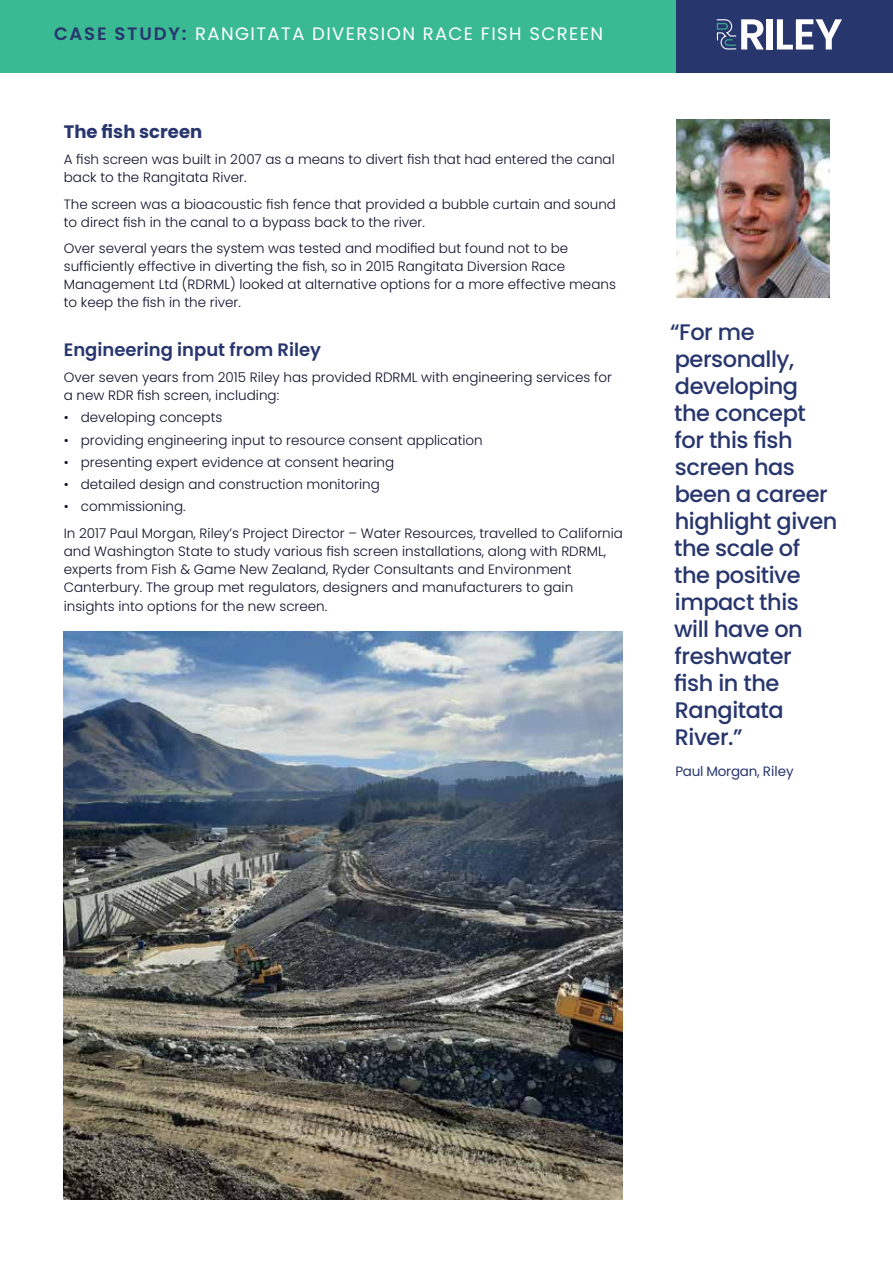
<style>
.page{position:relative;width:893px;height:1263px;background:#fff}
.page>*{position:absolute;margin:0;border:0;box-sizing:border-box;transform-origin:0 0}
.t1{font:500 22.5px/27px "Poppins";letter-spacing:-.02em;color:#28366e}
.t2{font:18px "Poppins";letter-spacing:.08em;color:#fff}
.t3{font:600 18px "Poppins";color:#28366e}
.t4{font:700 18px "Poppins";color:#28366e}
.t5{font:300 13.5px/18px "Poppins";color:#10102b}
.t6{font:13.5px "Poppins";letter-spacing:-.02em;color:#28366e}
.s1{font-weight:600;color:#28366e}
</style>
<div class="page">
<img style="left:64px;top:631px;width:559px;height:568px">
<div style="left:0;top:0;width:676px;height:72px;background:#3aba93"></div>
<div style="left:676px;top:0;width:217px;height:72px;background:#28366e"></div>
<svg style="left:717px;top:19px;width:47px;height:31px"></svg>
<div style="left:767px;top:19px;width:6px;height:30px;background:#fff"></div>
<svg style="left:777px;top:19px;width:65px;height:31px"></svg>
<img style="left:676px;top:119px;width:153px;height:179px">
<h2 class="t2" style="left:54px;top:23px;width:551px"><span class="s1">CASE STUDY:</span> RANGITATA DIVERSION RACE FISH SCREEN</h2>
<h2 class="t4" style="left:64px;top:121px;width:140px">The fish screen</h2>
<p class="t5" style="left:64px;top:151px;width:553px">A fish screen was built in 2007 as a means to divert fish that had entered the canal back to the Rangitata River.</p>
<p class="t5" style="left:64px;top:195px;width:554px">The screen was a bioacoustic fish fence that provided a bubble curtain and sound to direct fish in the canal to a bypass back to the river.</p>
<p class="t5" style="left:64px;top:240px;width:554px">Over several years the system was tested and modified but found not to be sufficiently effective in diverting the fish, so in 2015 Rangitata Diversion Race Management Ltd (RDRML) looked at alternative options for a more effective means to keep the fish in the river.</p>
<h2 class="t3" style="left:64px;top:339px;width:259px">Engineering input from Riley</h2>
<p class="t5" style="left:64px;top:368px;width:550px">Over seven years from 2015 Riley has provided RDRML with engineering services for a new RDR fish screen, including:</p>
<p class="t5" style="left:64px;top:409px;width:160px">• developing concepts</p>
<p class="t5" style="left:64px;top:431px;width:420px">• providing engineering input to resource consent application</p>
<p class="t5" style="left:64px;top:453px;width:332px">• presenting expert evidence at consent hearing</p>
<p class="t5" style="left:64px;top:475px;width:318px">• detailed design and construction monitoring</p>
<p class="t5" style="left:64px;top:493px;width:561px;line-height:26.5px">• commissioning.<br>In 2017 Paul Morgan, Riley’s Project Director – Water Resources, travelled to California</p>
<p class="t5" style="left:64px;top:542px;width:544px">and Washington State to study various fish screen installations, along with RDRML, experts from Fish &amp; Game New Zealand, Ryder Consultants and Environment<br>Canterbury. The group met regulators, designers and manufacturers to gain</p>
<p class="t5" style="left:64px;top:598px;width:265px">insights into options for the new screen.</p>
<h1 class="t1" style="left:670px;top:319px;width:169px">“For me personally, developing<br>the concept<br>for this fish screen has been a career highlight given the scale of the positive impact this<br>will have on freshwater<br>fish in the<br>Rangitata<br>River.”</h1>
<p class="t6" style="left:675px;top:764px;width:120px">Paul Morgan, Riley</p>
</div>
